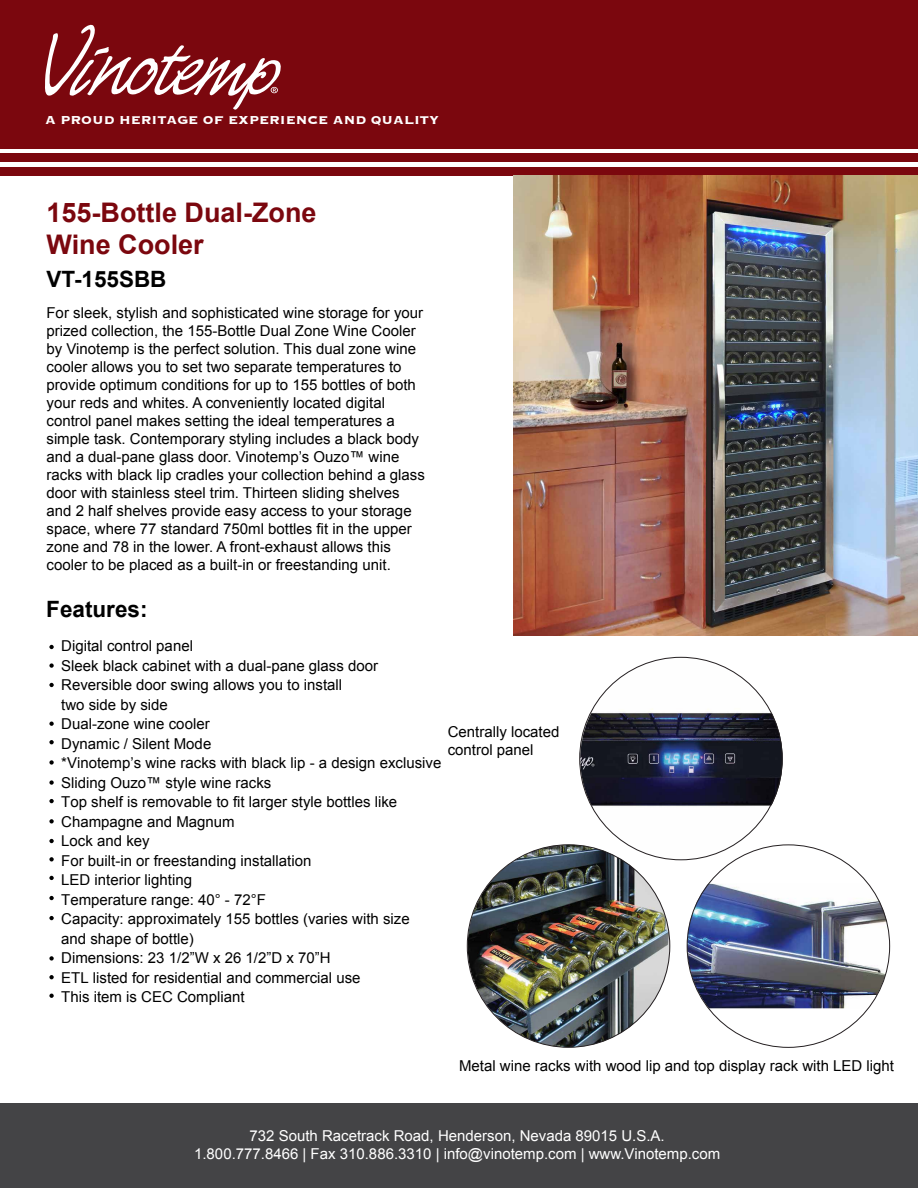
<style>
.page{position:relative;width:918px;height:1188px;background:#fff}
.page>*{position:absolute;margin:0;border:0;box-sizing:border-box;transform-origin:0 0}
.t1{font:700 27px/32.4px "Arial";color:#7b070e}
.h2_black{font:700 22.5px "Arial";color:#000}
.Paragraph_Size_11_Bl{font:15px/18px "Arial";color:#000}
.Bullet_10{font:15px/19.5px "Arial";color:#000}
.Paragraph_Size_10_Wh{font:15px "Arial";color:#fff}
.Paragraph_Size_10_Bl{font:15px/18px "Arial";color:#000}
.Proud_Heritage{font:700 15px "Copperplate";color:#fff}
</style>
<div class="page">
<div style="left:0;top:1104px;width:918px;height:84px;background:#444446"></div>
<div style="left:0;top:0;width:918px;height:148px;background:#7b070e"></div>
<div style="left:0;top:153px;width:918px;height:9px;background:#7b070e"></div>
<div style="left:0;top:167px;width:918px;height:9px;background:#7b070e"></div>
<svg style="left:45px;top:24px;width:236px;height:86px"></svg>
<img style="left:514px;top:176px;width:404px;height:459px">
<img style="left:580px;top:658px;width:203px;height:202px;border-radius:101px">
<img style="left:468px;top:845px;width:202px;height:202px;border-radius:101px">
<img style="left:687px;top:884px;width:203px;height:124px">
<svg style="left:49px;top:645px;width:5px;height:4px"></svg>
<svg style="left:49px;top:819px;width:5px;height:5px"></svg>
<svg style="left:49px;top:839px;width:5px;height:4px"></svg>
<svg style="left:49px;top:722px;width:5px;height:4px"></svg>
<svg style="left:49px;top:780px;width:5px;height:5px"></svg>
<svg style="left:49px;top:896px;width:5px;height:4px"></svg>
<svg style="left:49px;top:683px;width:5px;height:4px"></svg>
<svg style="left:49px;top:857px;width:5px;height:5px"></svg>
<svg style="left:49px;top:663px;width:5px;height:5px"></svg>
<svg style="left:49px;top:956px;width:5px;height:5px"></svg>
<svg style="left:49px;top:994px;width:5px;height:4px"></svg>
<svg style="left:49px;top:975px;width:5px;height:4px"></svg>
<svg style="left:49px;top:760px;width:5px;height:5px"></svg>
<svg style="left:49px;top:876px;width:5px;height:4px"></svg>
<svg style="left:49px;top:740px;width:5px;height:4px"></svg>
<svg style="left:49px;top:799px;width:5px;height:4px"></svg>
<svg style="left:49px;top:916px;width:5px;height:4px"></svg>
<p class="Proud_Heritage" style="left:45px;top:110px;width:396px">A PROUD HERITAGE OF EXPERIENCE AND QUALITY</p>
<h1 class="t1" style="left:46px;top:197px;width:272px">155-Bottle Dual-Zone<br>Wine Cooler</h1>
<h2 class="h2_black" style="left:46px;top:264px;width:122px">VT-155SBB</h2>
<p class="Paragraph_Size_11_Bl" style="left:46px;top:304px;width:380px">For sleek, stylish and sophisticated wine storage for your prized collection, the 155-Bottle Dual Zone Wine Cooler by Vinotemp is the perfect solution. This dual zone wine cooler allows you to set two separate temperatures to provide optimum conditions for up to 155 bottles of both your reds and whites. A conveniently located digital control panel makes setting the ideal temperatures a simple task. Contemporary styling includes a black body and a dual-pane glass door. Vinotemp’s Ouzo™ wine racks with black lip cradles your collection behind a glass door with stainless steel trim. Thirteen sliding shelves and 2 half shelves provide easy access to your storage space, where 77 standard 750ml bottles fit in the upper zone and 78 in the lower. A front-exhaust allows this cooler to be placed as a built-in or freestanding unit.</p>
<h2 class="h2_black" style="left:46px;top:594px;width:103px">Features:</h2>
<p class="Bullet_10" style="left:61px;top:636px;width:133px">Digital control panel</p>
<p class="Bullet_10" style="left:61px;top:656px;width:318px">Sleek black cabinet with a dual-pane glass door</p>
<p class="Bullet_10" style="left:61px;top:675px;width:282px">Reversible door swing allows you to install two side by side</p>
<p class="Bullet_10" style="left:61px;top:714px;width:150px">Dual-zone wine cooler</p>
<p class="Bullet_10" style="left:61px;top:734px;width:152px">Dynamic / Silent Mode</p>
<p class="Bullet_10" style="left:61px;top:753px;width:382px">*Vinotemp’s wine racks with black lip - a design exclusive</p>
<p class="Bullet_10" style="left:61px;top:773px;width:212px">Sliding Ouzo™ style wine racks</p>
<p class="Bullet_10" style="left:61px;top:792px;width:337px">Top shelf is removable to fit larger style bottles like<br>Champagne and Magnum</p>
<p class="Bullet_10" style="left:61px;top:831px;width:90px">Lock and key</p>
<p class="Bullet_10" style="left:61px;top:851px;width:252px">For built-in or freestanding installation</p>
<p class="Bullet_10" style="left:61px;top:870px;width:132px">LED interior lighting</p>
<p class="Bullet_10" style="left:61px;top:890px;width:206px">Temperature range: 40° - 72°F</p>
<p class="Bullet_10" style="left:61px;top:909px;width:350px">Capacity: approximately 155 bottles (varies with size and shape of bottle)</p>
<p class="Bullet_10" style="left:61px;top:948px;width:271px">Dimensions: 23 1/2”W x 26 1/2”D x 70”H</p>
<p class="Bullet_10" style="left:61px;top:968px;width:301px">ETL listed for residential and commercial use</p>
<p class="Bullet_10" style="left:61px;top:987px;width:185px">This item is CEC Compliant</p>
<p class="Paragraph_Size_10_Bl" style="left:448px;top:723px;width:113px">Centrally located control panel</p>
<p class="Paragraph_Size_10_Bl" style="left:459px;top:1057px;width:437px">Metal wine racks with wood lip and top display rack with LED light</p>
<p class="Paragraph_Size_10_Wh" style="left:250px;top:1126px;width:417px">732 South Racetrack Road, Henderson, Nevada 89015 U.S.A.</p>
<p class="Paragraph_Size_10_Wh" style="left:194px;top:1144px;width:528px">1.800.777.8466 | Fax 310.886.3310 | info@vinotemp.com | www.Vinotemp.com</p>
</div>
